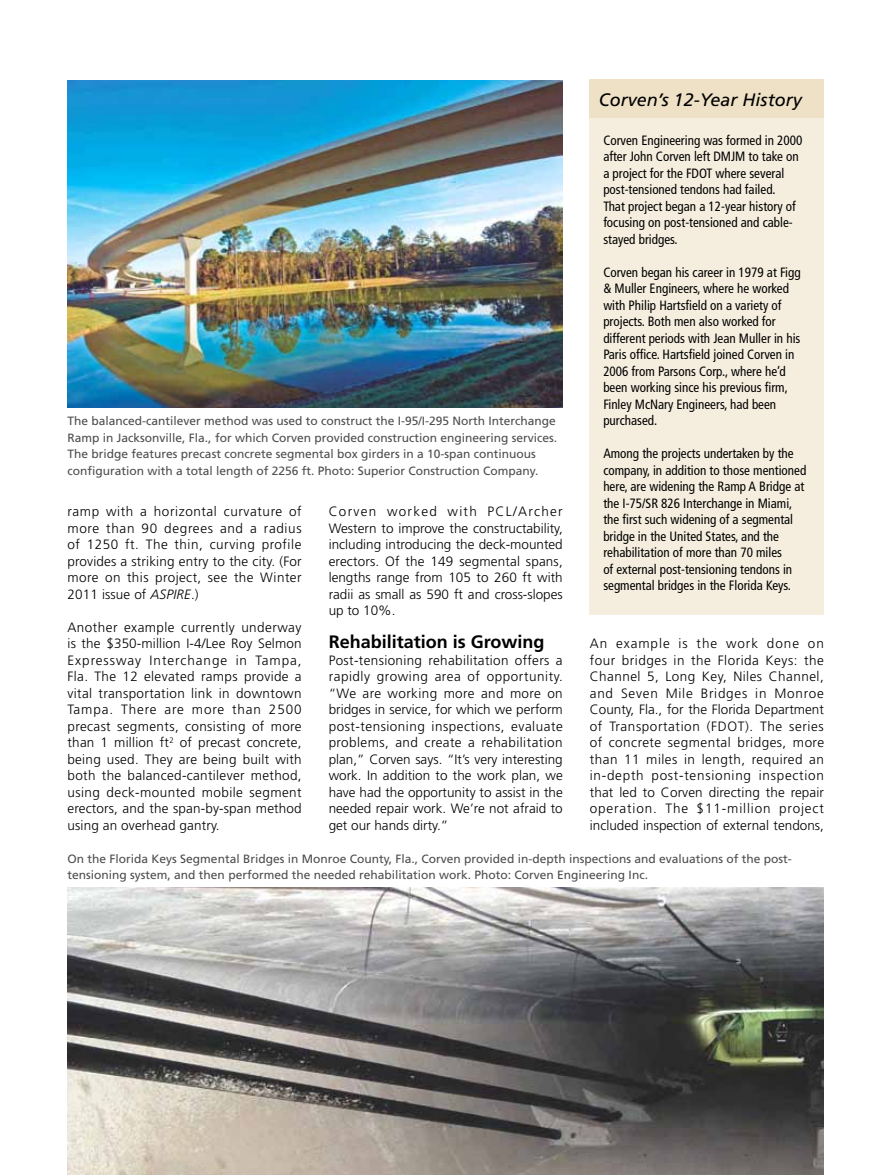
<style>
.page{position:relative;width:878px;height:1175px;background:#fff}
.page>*{position:absolute;margin:0;border:0;box-sizing:border-box;transform-origin:0 0}
.t1{font:700 18px "Frutiger LT Std";color:#000}
.t2{font:italic 18px "Frutiger LT Std";color:#000}
.t3{font:300 13.5px/16.5px "Frutiger LT Std";color:#000;text-align:justify}
.t4{font:condensed 13.5px/16.5px "Frutiger LT Std";color:#000}
.t5{font:12px/16.5px "Frutiger LT Std";color:#4d4d4f}
.s1{font-style:italic}
</style>
<div class="page">
<img style="left:68px;top:80px;width:494px;height:327px">
<img style="left:68px;top:887px;width:756px;height:287px">
<div style="left:590px;top:79px;width:234px;height:40px;background:#eee1c6"></div>
<div style="left:590px;top:118px;width:234px;height:497px;background:#f5eedf"></div>
<p class="t5" style="left:68px;top:413px;width:491px">The balanced-cantilever method was used to construct the I-95/I-295 North Interchange Ramp in Jacksonville, Fla., for which Corven provided construction engineering services.<br>The bridge features precast concrete segmental box girders in a 10-span continuous configuration with a total length of 2256 ft. Photo: Superior Construction Company.</p>
<p class="t3" style="left:68px;top:503px;width:236px">ramp with a horizontal curvature of more than 90 degrees and a radius of 1250 ft. The thin, curving profile provides a striking entry to the city. (For more on this project, see the Winter 2011 issue of <span class="s1">ASPIRE</span>.)</p>
<p class="t3" style="left:67px;top:619px;width:236px">Another example currently underway is the $350-million I-4/Lee Roy Selmon Expressway Interchange in Tampa, Fla. The 12 elevated ramps provide a vital transportation link in downtown Tampa. There are more than 2500 precast segments, consisting of more than 1 million ft<sup>2</sup> of precast concrete, being used. They are being built with both the balanced-cantilever method, using deck-mounted mobile segment erectors, and the span-by-span method using an overhead gantry.</p>
<p class="t3" style="left:328px;top:503px;width:236px">Corven worked with PCL/Archer Western to improve the constructability, including introducing the deck-mounted erectors. Of the 149 segmental spans, lengths range from 105 to 260 ft with radii as small as 590 ft and cross-slopes up to 10%.</p>
<h1 class="t1" style="left:328px;top:631px;width:217px">Rehabilitation is Growing</h1>
<p class="t3" style="left:328px;top:652px;width:236px">Post-tensioning rehabilitation offers a rapidly growing area of opportunity. “We are working more and more on bridges in service, for which we perform post-tensioning inspections, evaluate problems, and create a rehabilitation plan,” Corven says. “It’s very interesting work. In addition to the work plan, we have had the opportunity to assist in the needed repair work. We’re not afraid to get our hands dirty.”</p>
<h1 class="t2" style="left:598px;top:89px;width:204px">Corven’s 12-Year History</h1>
<p class="t4" style="left:603px;top:132px;width:200px">Corven Engineering was formed in 2000 after John Corven left DMJM to take on a project for the FDOT where several post-tensioned tendons had failed.<br>That project began a 12-year history of focusing on post-tensioned and cable&shy;stayed bridges.</p>
<p class="t4" style="left:603px;top:264px;width:199px">Corven began his career in 1979 at Figg &amp; Muller Engineers, where he worked with Philip Hartsfield on a variety of projects. Both men also worked for different periods with Jean Muller in his Paris office. Hartsfield joined Corven in 2006 from Parsons Corp., where he’d been working since his previous firm, Finley McNary Engineers, had been purchased.</p>
<p class="t4" style="left:603px;top:445px;width:204px">Among the projects undertaken by the company, in addition to those mentioned here, are widening the Ramp A Bridge at the I-75/SR 826 Interchange in Miami, the first such widening of a segmental bridge in the United States, and the rehabilitation of more than 70 miles<br>of external post-tensioning tendons in segmental bridges in the Florida Keys.</p>
<p class="t3" style="left:589px;top:635px;width:236px">An example is the work done on four bridges in the Florida Keys: the Channel 5, Long Key, Niles Channel, and Seven Mile Bridges in Monroe County, Fla., for the Florida Department of Transportation (FDOT). The series of concrete segmental bridges, more than 11 miles in length, required an in-depth post-tensioning inspection that led to Corven directing the repair operation. The $11-million project included inspection of external tendons,</p>
<p class="t5" style="left:68px;top:850px;width:725px">On the Florida Keys Segmental Bridges in Monroe County, Fla., Corven provided in-depth inspections and evaluations of the post&shy;tensioning system, and then performed the needed rehabilitation work. Photo: Corven Engineering Inc.</p>
</div>
